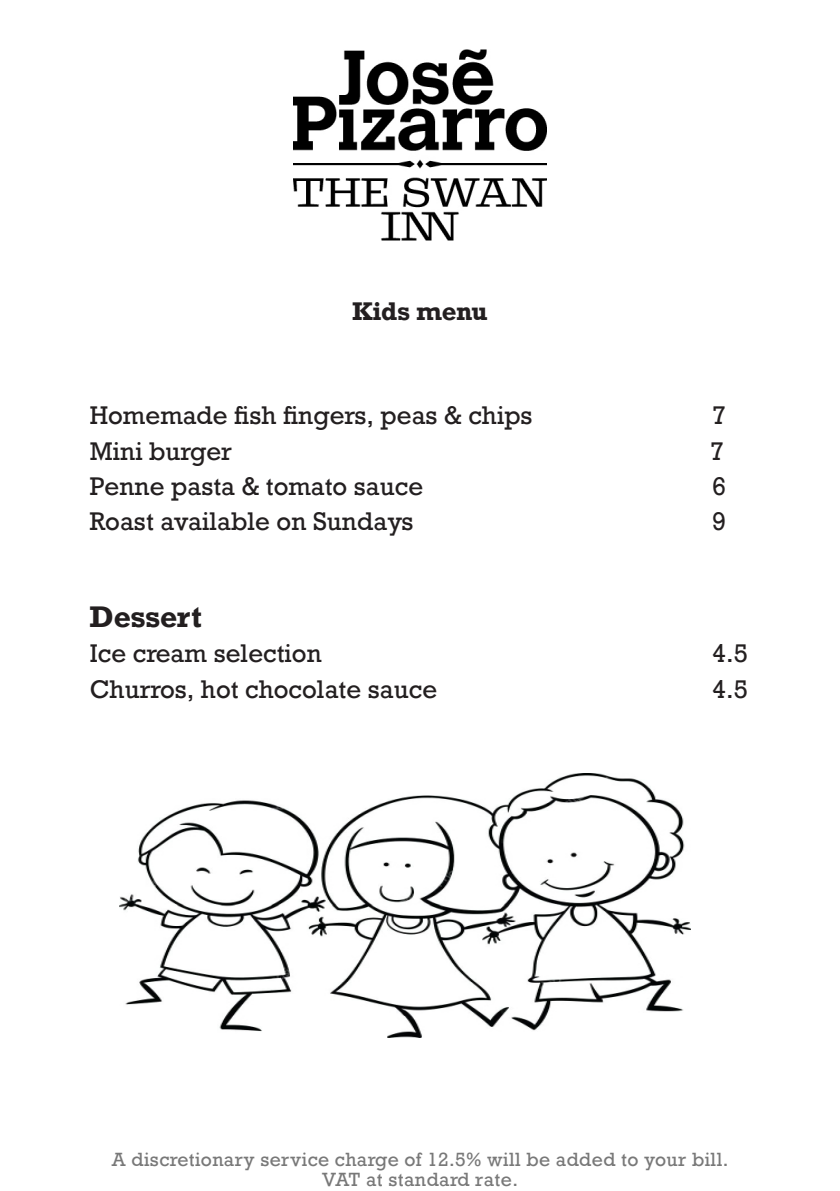
<style>
.page{position:relative;width:840px;height:1191px;background:#fff}
.page>*{position:absolute;margin:0;border:0;box-sizing:border-box;transform-origin:0 0}
.t1{font:700 28px "Rockwell";color:#231f20}
.t2{font:24px "Rockwell";color:#231f20}
.t3{font:700 24px "Rockwell";letter-spacing:-.015em;color:#231f20}
.t4{font:18px "Rockwell";letter-spacing:.02em;color:#787878}
</style>
<div class="page">
<img style="left:293px;top:50px;width:253px;height:190px">
<img style="left:120px;top:773px;width:569px;height:264px">
<p class="t3" style="left:352px;top:296px;width:137px">Kids menu</p>
<p class="t2" style="left:90px;top:401px;width:444px">Homemade fish fingers, peas &amp; chips</p>
<p class="t2" style="left:711px;top:401px;width:16px">7</p>
<p class="t2" style="left:90px;top:436px;width:144px">Mini burger</p>
<p class="t2" style="left:709px;top:436px;width:16px">7</p>
<p class="t2" style="left:90px;top:471px;width:335px">Penne pasta &amp; tomato sauce</p>
<p class="t2" style="left:711px;top:471px;width:16px">6</p>
<p class="t2" style="left:90px;top:507px;width:325px">Roast available on Sundays</p>
<p class="t2" style="left:711px;top:507px;width:16px">9</p>
<p class="t1" style="left:90px;top:598px;width:114px">Dessert</p>
<p class="t2" style="left:90px;top:639px;width:233px">Ice cream selection</p>
<p class="t2" style="left:711px;top:639px;width:37px">4.5</p>
<p class="t2" style="left:90px;top:674px;width:349px">Churros, hot chocolate sauce</p>
<p class="t2" style="left:711px;top:674px;width:37px">4.5</p>
<p class="t4" style="left:111px;top:1148px;width:618px">A discretionary service charge of 12.5% will be added to your bill.</p>
<p class="t4" style="left:322px;top:1168px;width:197px">VAT at standard rate.</p>
</div>
